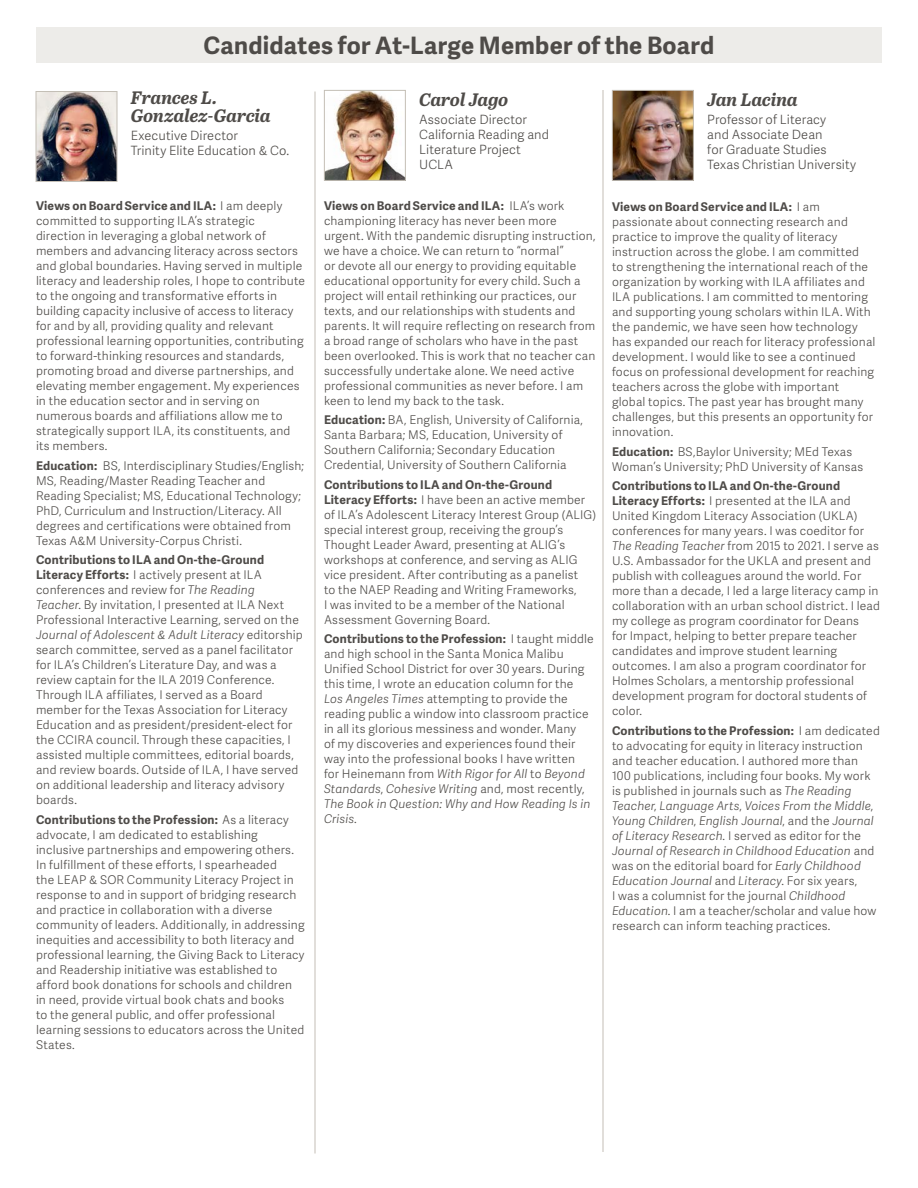
<style>
.page{position:relative;width:918px;height:1188px;background:#fff}
.page>*{position:absolute;margin:0;border:0;box-sizing:border-box;transform-origin:0 0}
.t1{font:700 24px "Adelle Sans";letter-spacing:.01em;color:#4e4b48}
.board_member_names{font:italic 700 18px/18px "Abril Text";letter-spacing:-.01em;color:#4e4b48}
.t2{font:300 12.75px/15px "Adelle Sans";letter-spacing:.005em;color:#4e4b48}
.BC{font:300 12px/15px "Adelle Sans";letter-spacing:.015em;color:#4e4b48}
.s1{font-weight:700}
.s2{font-style:italic}
</style>
<div class="page">
<img style="left:614px;top:92px;width:78px;height:87px">
<div style="left:612px;top:90px;width:82px;height:91px;border:1px solid #c4bfb6"></div>
<img style="left:326px;top:92px;width:78px;height:87px">
<div style="left:324px;top:90px;width:82px;height:91px;border:1px solid #c4bfb6"></div>
<img style="left:38px;top:93px;width:77px;height:87px">
<div style="left:36px;top:91px;width:81px;height:91px;border:1px solid #c4bfb6"></div>
<div style="left:36px;top:27px;width:846px;height:36px;background:#edece9"></div>
<hr style="left:315px;top:92px;width:1px;height:1062px;background:#c4bfb6">
<hr style="left:603px;top:90px;width:1px;height:1062px;background:#c4bfb6">
<p class="t1" style="left:204px;top:28px;width:512px">Candidates for At-Large Member of the Board</p>
<p class="board_member_names" style="left:131px;top:88px;width:141px">Frances L.<br>Gonzalez-Garcia</p>
<p class="t2" style="left:131px;top:128px;width:160px">Executive Director<br>Trinity Elite Education &amp; Co.</p>
<p class="BC" style="left:36px;top:198px;width:271px"><span class="s1">Views on Board Service and ILA:</span> I am deeply committed to supporting ILA’s strategic direction in leveraging a global network of members and advancing literacy across sectors and global boundaries. Having served in multiple literacy and leadership roles, I hope to contribute to the ongoing and transformative efforts in building capacity inclusive of access to literacy for and by all, providing quality and relevant professional learning opportunities, contributing to forward-thinking resources and standards, promoting broad and diverse partnerships, and elevating member engagement. My experiences in the education sector and in serving on numerous boards and affiliations allow me to strategically support ILA, its constituents, and its members.</p>
<p class="BC" style="left:36px;top:458px;width:270px"><span class="s1">Education:</span> BS, Interdisciplinary Studies/English; MS, Reading/Master Reading Teacher and Reading Specialist; MS, Educational Technology; PhD, Curriculum and Instruction/Literacy. All degrees and certifications were obtained from Texas A&amp;M University-Corpus Christi.</p>
<p class="BC" style="left:36px;top:552px;width:268px"><span class="s1">Contributions to ILA and On-the-Ground Literacy Efforts:</span> I actively present at ILA conferences and review for <span class="s2">The Reading<br>Teacher</span>. By invitation, I presented at ILA Next Professional Interactive Learning, served on the <span class="s2">Journal of Adolescent &amp; Adult Literacy</span> editorship search committee, served as a panel facilitator for ILA’s Children’s Literature Day, and was a review captain for the ILA 2019 Conference.<br>Through ILA affiliates, I served as a Board member for the Texas Association for Literacy Education and as president/president-elect for the CCIRA council. Through these capacities, I assisted multiple committees, editorial boards, and review boards. Outside of ILA, I have served on additional leadership and literacy advisory boards.</p>
<p class="BC" style="left:36px;top:812px;width:270px"><span class="s1">Contributions to the Profession:</span> As a literacy advocate, I am dedicated to establishing inclusive partnerships and empowering others.<br>In fulfillment of these efforts, I spearheaded<br>the LEAP &amp; SOR Community Literacy Project in response to and in support of bridging research and practice in collaboration with a diverse community of leaders. Additionally, in addressing inequities and accessibility to both literacy and professional learning, the Giving Back to Literacy and Readership initiative was established to afford book donations for schools and children in need, provide virtual book chats and books<br>to the general public, and offer professional learning sessions to educators across the United States.</p>
<p class="board_member_names" style="left:419px;top:90px;width:91px">Carol Jago</p>
<p class="t2" style="left:419px;top:111px;width:131px">Associate Director<br>California Reading and<br>Literature Project<br>UCLA</p>
<p class="BC" style="left:324px;top:198px;width:273px"><span class="s1">Views on Board Service and ILA:</span> ILA’s work championing literacy has never been more urgent. With the pandemic disrupting instruction, we have a choice. We can return to “normal”<br>or devote all our energy to providing equitable educational opportunity for every child. Such a project will entail rethinking our practices, our texts, and our relationships with students and parents. It will require reflecting on research from a broad range of scholars who have in the past been overlooked. This is work that no teacher can successfully undertake alone. We need active professional communities as never before. I am keen to lend my back to the task.</p>
<p class="BC" style="left:324px;top:412px;width:261px"><span class="s1">Education:</span> BA, English, University of California, Santa Barbara; MS, Education, University of Southern California; Secondary Education Credential, University of Southern California</p>
<p class="BC" style="left:324px;top:477px;width:273px"><span class="s1">Contributions to ILA and On-the-Ground Literacy Efforts:</span> I have been an active member of ILA’s Adolescent Literacy Interest Group (ALIG) special interest group, receiving the group’s Thought Leader Award, presenting at ALIG’s workshops at conference, and serving as ALIG vice president. After contributing as a panelist<br>to the NAEP Reading and Writing Frameworks,<br>I was invited to be a member of the National Assessment Governing Board.</p>
<p class="BC" style="left:324px;top:631px;width:271px"><span class="s1">Contributions to the Profession:</span> I taught middle and high school in the Santa Monica Malibu Unified School District for over 30 years. During this time, I wrote an education column for the <span class="s2">Los Angeles Times</span> attempting to provide the reading public a window into classroom practice in all its glorious messiness and wonder. Many<br>of my discoveries and experiences found their way into the professional books I have written<br>for Heinemann from <span class="s2">With Rigor for All</span> to <span class="s2">Beyond Standards</span>, <span class="s2">Cohesive Writing</span> and, most recently, <span class="s2">The Book in Question: Why and How Reading Is in Crisis</span>.</p>
<p class="board_member_names" style="left:707px;top:90px;width:92px">Jan Lacina</p>
<p class="t2" style="left:707px;top:111px;width:150px">Professor of Literacy<br>and Associate Dean<br>for Graduate Studies<br>Texas Christian University</p>
<p class="BC" style="left:612px;top:199px;width:265px"><span class="s1">Views on Board Service and ILA:</span> I am passionate about connecting research and practice to improve the quality of literacy instruction across the globe. I am committed<br>to strengthening the international reach of the organization by working with ILA affiliates and ILA publications. I am committed to mentoring and supporting young scholars within ILA. With the pandemic, we have seen how technology has expanded our reach for literacy professional development. I would like to see a continued focus on professional development for reaching teachers across the globe with important global topics. The past year has brought many challenges, but this presents an opportunity for innovation.</p>
<p class="BC" style="left:612px;top:444px;width:253px"><span class="s1">Education:</span> BS,Baylor University; MEd Texas<br>Woman’s University; PhD University of Kansas</p>
<p class="BC" style="left:612px;top:478px;width:270px"><span class="s1">Contributions to ILA and On-the-Ground Literacy Efforts:</span> I presented at the ILA and United Kingdom Literacy Association (UKLA) conferences for many years. I was coeditor for <span class="s2">The Reading Teacher</span> from 2015 to 2021. I serve as U.S. Ambassador for the UKLA and present and publish with colleagues around the world. For more than a decade, I led a large literacy camp in collaboration with an urban school district. I lead my college as program coordinator for Deans<br>for Impact, helping to better prepare teacher candidates and improve student learning outcomes. I am also a program coordinator for Holmes Scholars, a mentorship professional development program for doctoral students of color.</p>
<p class="BC" style="left:612px;top:723px;width:269px"><span class="s1">Contributions to the Profession:</span> I am dedicated to advocating for equity in literacy instruction and teacher education. I authored more than<br>100 publications, including four books. My work is published in journals such as <span class="s2">The Reading Teacher</span>, <span class="s2">Language Arts</span>, <span class="s2">Voices From the Middle</span>, <span class="s2">Young Children</span>, <span class="s2">English Journal</span>, and the <span class="s2">Journal of Literacy Research</span>. I served as editor for the <span class="s2">Journal of Research in Childhood Education</span> and was on the editorial board for <span class="s2">Early Childhood Education Journal</span> and <span class="s2">Literacy</span>. For six years,<br>I was a columnist for the journal <span class="s2">Childhood Education</span>. I am a teacher/scholar and value how research can inform teaching practices.</p>
</div>
